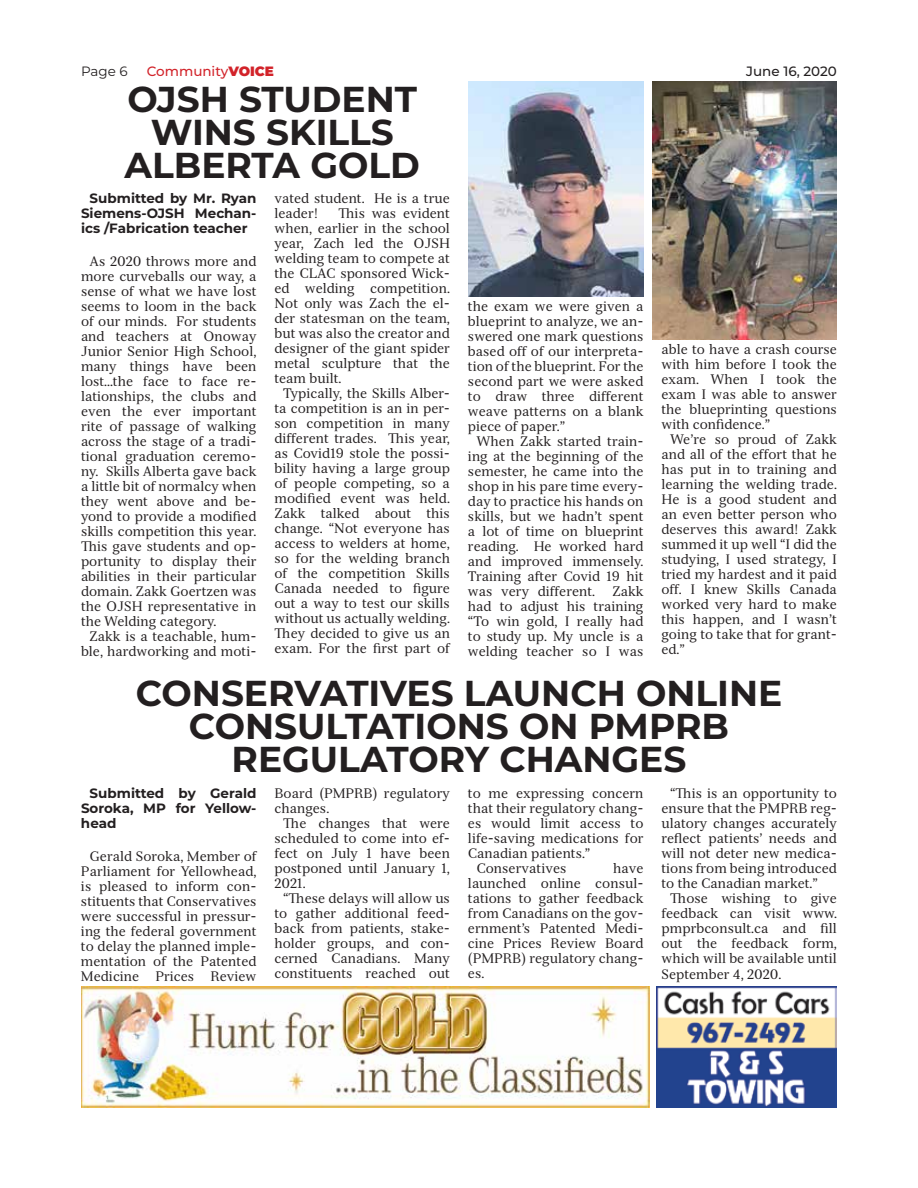
<style>
.page{position:relative;width:918px;height:1188px;background:#fff}
.page>*{position:absolute;margin:0;border:0;box-sizing:border-box;transform-origin:0 0}
.t1{font:700 36px/33px "Montserrat";color:#231f20;text-align:center}
.t2{font:13.5px/15px "Serif 12 Beta";color:#231f20;text-align:justify}
.t3{font:700 13.5px/15px "Montserrat";color:#231f20;text-align:justify}
.t4{font:500 13.5px "Montserrat";color:#d2232a}
.t5{font:500 13.5px "Montserrat";color:#231f20}
.t6{font:13.5px "Montserrat";color:#231f20}
.s1{font-weight:900}
</style>
<div class="page">
<img style="left:656px;top:986px;width:181px;height:121px">
<img style="left:81px;top:986px;width:569px;height:121px">
<img style="left:652px;top:81px;width:185px;height:258px">
<img style="left:468px;top:81px;width:176px;height:215px">
<p class="t6" style="left:81px;top:62px;width:48px">Page 6</p>
<p class="t4" style="left:147px;top:62px;width:129px">Community<span class="s1">VOICE</span></p>
<p class="t5" style="left:746px;top:62px;width:92px">June 16, 2020</p>
<h1 class="t1" style="left:125px;top:81px;width:297px">OJSH STUDENT<br>WINS SKILLS<br>ALBERTA GOLD</h1>
<p class="t3" style="left:81px;top:190px;width:177px;text-indent:9px">Submitted by Mr. Ryan Siemens-OJSH Mechan&shy;ics /Fabrication teacher</p>
<p class="t2" style="left:81px;top:253px;width:177px;text-indent:9px">As 2020 throws more and more curveballs our way, a sense of what we have lost seems to loom in the back of our minds. For students and teachers at Onoway Junior Senior High School, many things have been lost...the face to face re&shy;lationships, the clubs and even the ever important rite of passage of walking across the stage of a tradi&shy;tional graduation ceremo&shy;ny. Skills Alberta gave back a little bit of normalcy when they went above and be&shy;yond to provide a modified skills competition this year.<br>This gave students and op&shy;portunity to display their abilities in their particular domain. Zakk Goertzen was the OJSH representative in the Welding category.</p>
<p class="t2" style="left:81px;top:628px;width:177px;text-align:right">Zakk is a teachable, hum&shy;ble, hardworking and moti-</p>
<p class="t2" style="left:274px;top:190px;width:177px">vated student. He is a true leader!</p>
<p class="t2" style="left:274px;top:205px;width:177px;text-indent:64px">This was evident when, earlier in the school year, Zach led the OJSH welding team to compete at the CLAC sponsored Wick&shy;ed welding competition.<br>Not only was Zach the el&shy;der statesman on the team, but was also the creator and designer of the giant spider metal sculpture that the team built.</p>
<p class="t2" style="left:274px;top:385px;width:177px;text-indent:9px">Typically, the Skills Alber&shy;ta competition is an in per&shy;son competition in many different trades. This year, as Covid19 stole the possi&shy;bility having a large group of people competing, so a modified event was held.<br>Zakk talked about this change. “Not everyone has access to welders at home, so for the welding branch of the competition Skills Canada needed to figure out a way to test our skills without us actually welding.<br>They decided to give us an exam. For the first part of</p>
<p class="t2" style="left:468px;top:298px;width:177px">the exam we were given a blueprint to analyze, we an&shy;swered one mark questions based off of our interpreta&shy;tion of the blueprint. For the second part we were asked to draw three different weave patterns on a blank piece of paper.”</p>
<p class="t2" style="left:468px;top:433px;width:177px;text-indent:9px">When Zakk started train&shy;ing at the beginning of the semester, he came into the shop in his pare time every&shy;day to practice his hands on skills, but we hadn’t spent a lot of time on blueprint reading. He worked hard and improved immensely.<br>Training after Covid 19 hit was very different.</p>
<p class="t2" style="left:661px;top:341px;width:177px">able to have a crash course with him before I took the exam. When I took the exam I was able to answer the blueprinting questions with confidence.”</p>
<p class="t2" style="left:661px;top:431px;width:177px;text-indent:9px">We’re so proud of Zakk and all of the effort that he has put in to training and learning the welding trade.<br>He is a good student and an even better person who deserves this award! Zakk summed it up well “I did the studying, I used strategy, I tried my hardest and it paid off. I knew Skills Canada worked very hard to make this happen, and I wasn’t going to take that for grant&shy;ed.”</p>
<h1 class="t1" style="left:136px;top:675px;width:648px">CONSERVATIVES LAUNCH ONLINE<br>CONSULTATIONS ON PMPRB<br>REGULATORY CHANGES</h1>
<p class="t3" style="left:81px;top:785px;width:177px;text-indent:9px">Submitted by Gerald Soroka, MP for Yellow&shy;head</p>
<p class="t2" style="left:81px;top:849px;width:177px;text-indent:9px">Gerald Soroka, Member of Parliament for Yellowhead, is pleased to inform con&shy;stituents that Conservatives were successful in pressur&shy;ing the federal government to delay the planned imple&shy;mentation of the Patented Medicine Prices Review</p>
<p class="t2" style="left:468px;top:583px;width:177px;text-indent:145px">Zakk had to adjust his training “To win gold, I really had to study up. My uncle is a welding teacher so I was</p>
<p class="t2" style="left:274px;top:786px;width:177px">Board (PMPRB) regulatory changes.</p>
<p class="t2" style="left:274px;top:816px;width:177px;text-indent:9px">The changes that were scheduled to come into ef&shy;fect on July 1 have been postponed until January 1, 2021.</p>
<p class="t2" style="left:274px;top:891px;width:177px;text-indent:9px">“These delays will allow us to gather additional feed&shy;back from patients, stake&shy;holder groups, and con&shy;cerned Canadians. Many constituents reached out</p>
<p class="t2" style="left:661px;top:786px;width:177px;text-indent:9px">“This is an opportunity to ensure that the PMPRB reg&shy;ulatory changes accurately reflect patients’ needs and will not deter new medica&shy;tions from being introduced to the Canadian market.”</p>
<p class="t2" style="left:661px;top:891px;width:177px;text-indent:9px">Those wishing to give feedback can visit www. pmprbconsult.ca and fill out the feedback form, which will be available until September 4, 2020.</p>
<p class="t2" style="left:468px;top:786px;width:177px">to me expressing concern</p>
<p class="t2" style="left:468px;top:801px;width:177px">that their regulatory chang-</p>
<p class="t2" style="left:468px;top:816px;width:177px">es would limit access to</p>
<p class="t2" style="left:468px;top:831px;width:177px">life-saving medications for</p>
<p class="t2" style="left:468px;top:846px;width:124px">Canadian patients.”</p>
<p class="t2" style="left:477px;top:861px;width:91px">Conservatives</p>
<p class="t2" style="left:468px;top:861px;width:177px;text-indent:145px">have launched online consul&shy;tations to gather feedback from Canadians on the gov&shy;ernment’s Patented Medi&shy;cine Prices Review Board (PMPRB) regulatory chang&shy;es.</p>
</div>
